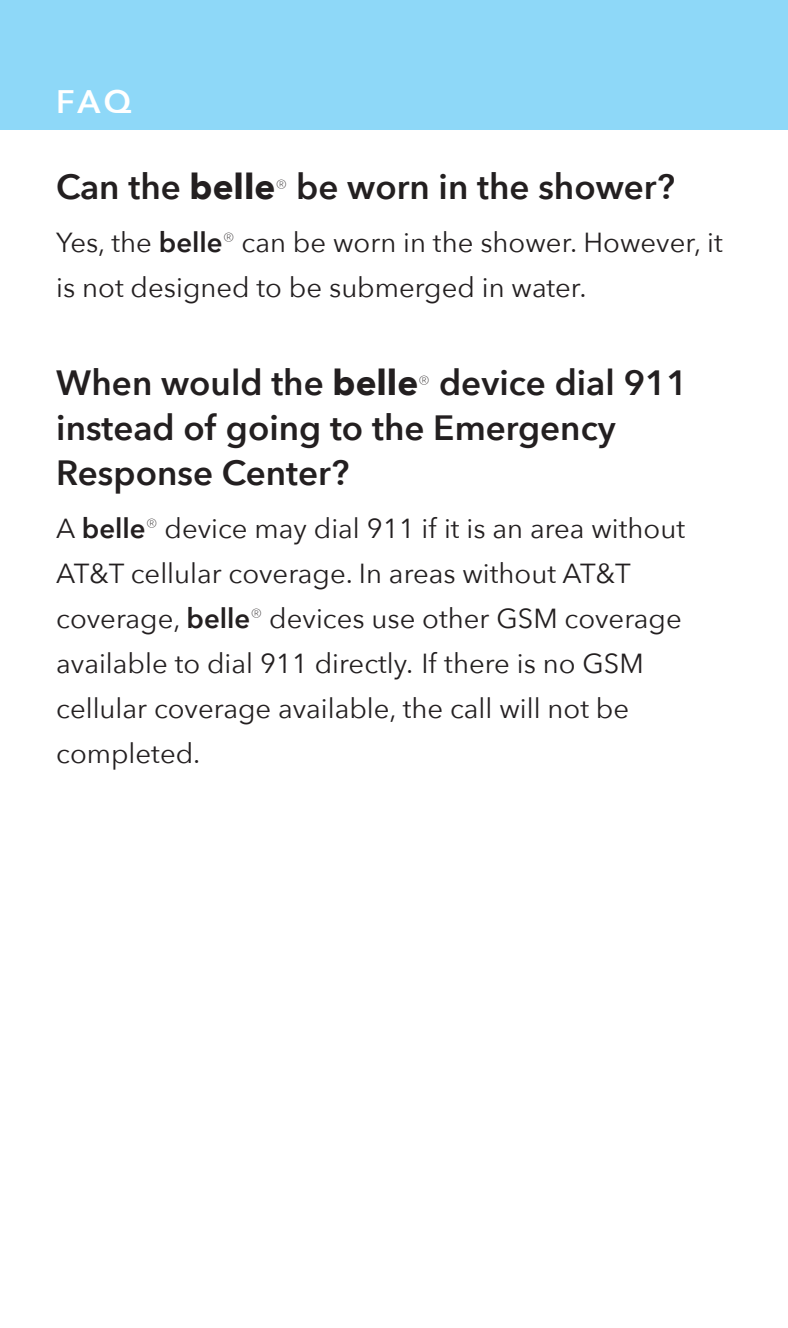
<style>
.page{position:relative;width:788px;height:1328px;background:#fff}
.page>*{position:absolute;margin:0;border:0;box-sizing:border-box;transform-origin:0 0}
._3G_user_guide_body{font:600 35px/45px "Avenir Next";color:#231f20}
.t1{font:600 32.5px "Avenir Next";color:#fff}
._3G_user_guide_body-2{font:27.5px/45px "Avenir Next";color:#231f20}
.s1{font-weight:700}
.s2{font-weight:200;font-size:20px}
.s3{font-weight:600}
</style>
<div class="page">
<div style="left:0;top:0;width:788px;height:129px;background:#8ed8f8"></div>
<p class="t1" style="left:56px;top:74px;width:77px">FAQ</p>
<p class="_3G_user_guide_body" style="left:56px;top:164px;width:620px">Can the <span class="s1">belle</span><span class="s2">®</span> be worn in the shower?</p>
<p class="_3G_user_guide_body-2" style="left:56px;top:219px;width:668px">Yes, the <span class="s3">belle</span><sup>®</sup> can be worn in the shower. However, it is not designed to be submerged in water.</p>
<p class="_3G_user_guide_body" style="left:56px;top:359px;width:633px">When would the <span class="s1">belle</span><span class="s2">®</span> device dial 911 instead of going to the Emergency<br>Response Center?</p>
<p class="_3G_user_guide_body-2" style="left:56px;top:504px;width:630px">A <span class="s3">belle</span><sup>®</sup> device may dial 911 if it is an area without AT&amp;T cellular coverage. In areas without AT&amp;T coverage, <span class="s3">belle</span><sup>®</sup> devices use other GSM coverage available to dial 911 directly. If there is no GSM cellular coverage available, the call will not be completed.</p>
</div>
